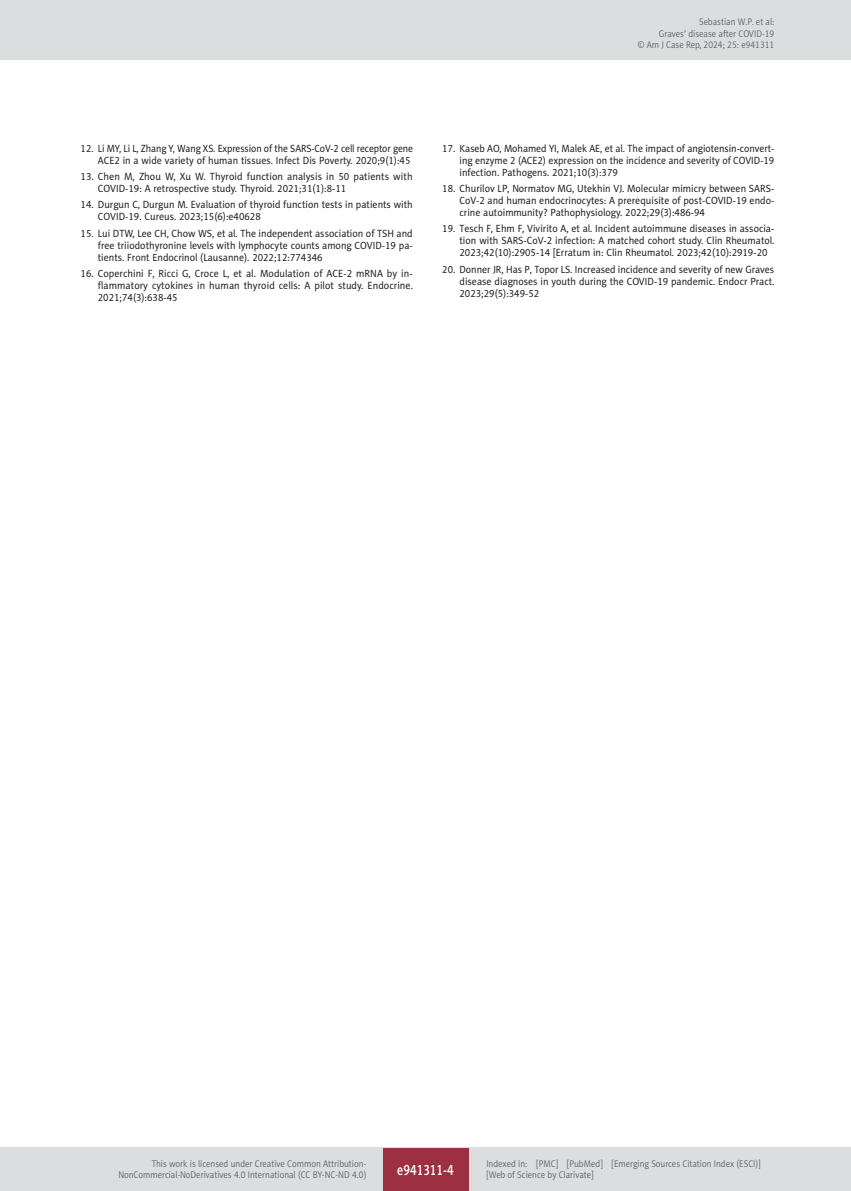
<style>
.page{position:relative;width:851px;height:1191px;background:#fff}
.page>*{position:absolute;margin:0;border:0;box-sizing:border-box;transform-origin:0 0}
.t1{font:15px "Naomi Sans EFN Medium";color:#fff;scale:.8 1}
.AJCR_Referencje_punkt{font:10.5px/12px "Naomi Sans EFN";color:#231f20;text-align:justify;scale:.95 1}
.AJCR_Referencje_punkt-2{font:10.5px/12px "Naomi Sans EFN";color:#231f20;text-align:justify;scale:.94 1}
.AJCR_Referencje_punkt-3{font:10.5px/12px "Naomi Sans EFN";color:#231f20;scale:.96 1}
.AJCR_Referencje_punkt-4{font:10.5px/12px "Naomi Sans EFN";color:#231f20;text-align:right;scale:.92 1}
.t2{font:9.75px/11.2px "Naomi Sans EFN Light";color:#57585a;text-align:right;scale:.9 1}
</style>
<div class="page">
<div style="left:0;top:0;width:850px;height:60px;background:#dcdddf"></div>
<div style="left:0;top:1148px;width:850px;height:43px;background:#dcdddf"></div>
<div style="left:383px;top:1147px;width:85px;height:43px;background:#9d2f42"></div>
<p class="t2" style="left:637px;top:16px;width:153px">Sebastian W.P. et al:<br>Graves’ disease after COVID-19<br>© Am J Case Rep, 2024; 25: e941311</p>
<p class="AJCR_Referencje_punkt-4" style="left:81px;top:142px;width:363px">12. Li MY, Li L, Zhang Y, Wang XS. Expression of the SARS-CoV-2 cell receptor gene<br>ACE2 in a wide variety of human tissues. Infect Dis Poverty. 2020;9(1):45</p>
<p class="AJCR_Referencje_punkt-3" style="left:98px;top:171px;width:329px;text-indent:-17px">13. Chen M, Zhou W, Xu W. Thyroid function analysis in 50 patients with<br>COVID-19: A retrospective study. Thyroid. 2021;31(1):8-11</p>
<p class="AJCR_Referencje_punkt" style="left:98px;top:199px;width:333px;text-indent:-17px">14. Durgun C, Durgun M. Evaluation of thyroid function tests in patients with<br>COVID-19. Cureus. 2023;15(6):e40628</p>
<p class="AJCR_Referencje_punkt" style="left:98px;top:227px;width:333px;text-indent:-17px">15. Lui DTW, Lee CH, Chow WS, et al. The independent association of TSH and free triiodothyronine levels with lymphocyte counts among COVID-19 pa&shy;tients. Front Endocrinol (Lausanne). 2022;12:774346</p>
<p class="AJCR_Referencje_punkt-3" style="left:98px;top:267px;width:330px;text-align:justify;text-indent:-17px">16. Coperchini F, Ricci G, Croce L, et al. Modulation of ACE-2 mRNA by in&shy;flammatory cytokines in human thyroid cells: A pilot study. Endocrine.<br>2021;74(3):638-45</p>
<p class="AJCR_Referencje_punkt-2" style="left:459px;top:142px;width:336px;text-indent:-17px">17. Kaseb AO, Mohamed YI, Malek AE, et al. The impact of angiotensin-convert&shy;ing enzyme 2 (ACE2) expression on the incidence and severity of COVID-19 infection. Pathogens. 2021;10(3):379</p>
<p class="AJCR_Referencje_punkt" style="left:459px;top:183px;width:333px;text-indent:-17px">18. Churilov LP, Normatov MG, Utekhin VJ. Molecular mimicry between SARS-CoV-2 and human endocrinocytes: A prerequisite of post-COVID-19 endo&shy;crine autoimmunity? Pathophysiology. 2022;29(3):486-94</p>
<p class="AJCR_Referencje_punkt" style="left:459px;top:223px;width:333px;text-indent:-17px">19. Tesch F, Ehm F, Vivirito A, et al. Incident autoimmune diseases in associa&shy;tion with SARS-CoV-2 infection: A matched cohort study. Clin Rheumatol.<br>2023;42(10):2905-14 [Erratum in: Clin Rheumatol. 2023;42(10):2919-20</p>
<p class="AJCR_Referencje_punkt-2" style="left:459px;top:263px;width:336px;text-indent:-17px">20. Donner JR, Has P, Topor LS. Increased incidence and severity of new Graves disease diagnoses in youth during the COVID-19 pandemic. Endocr Pract.<br>2023;29(5):349-52</p>
<p class="t2" style="left:118px;top:1158px;width:277px">This work is licensed under Creative Common Attribution-<br>NonCommercial-NoDerivatives 4.0 International (CC BY-NC-ND 4.0)</p>
<h1 class="t1" style="left:397px;top:1160px;width:72px">e941311-4</h1>
<p class="t2" style="left:486px;top:1158px;width:306px;text-align:left">Indexed in: [PMC] [PubMed] [Emerging Sources Citation Index (ESCI)] [Web of Science by Clarivate]</p>
</div>
